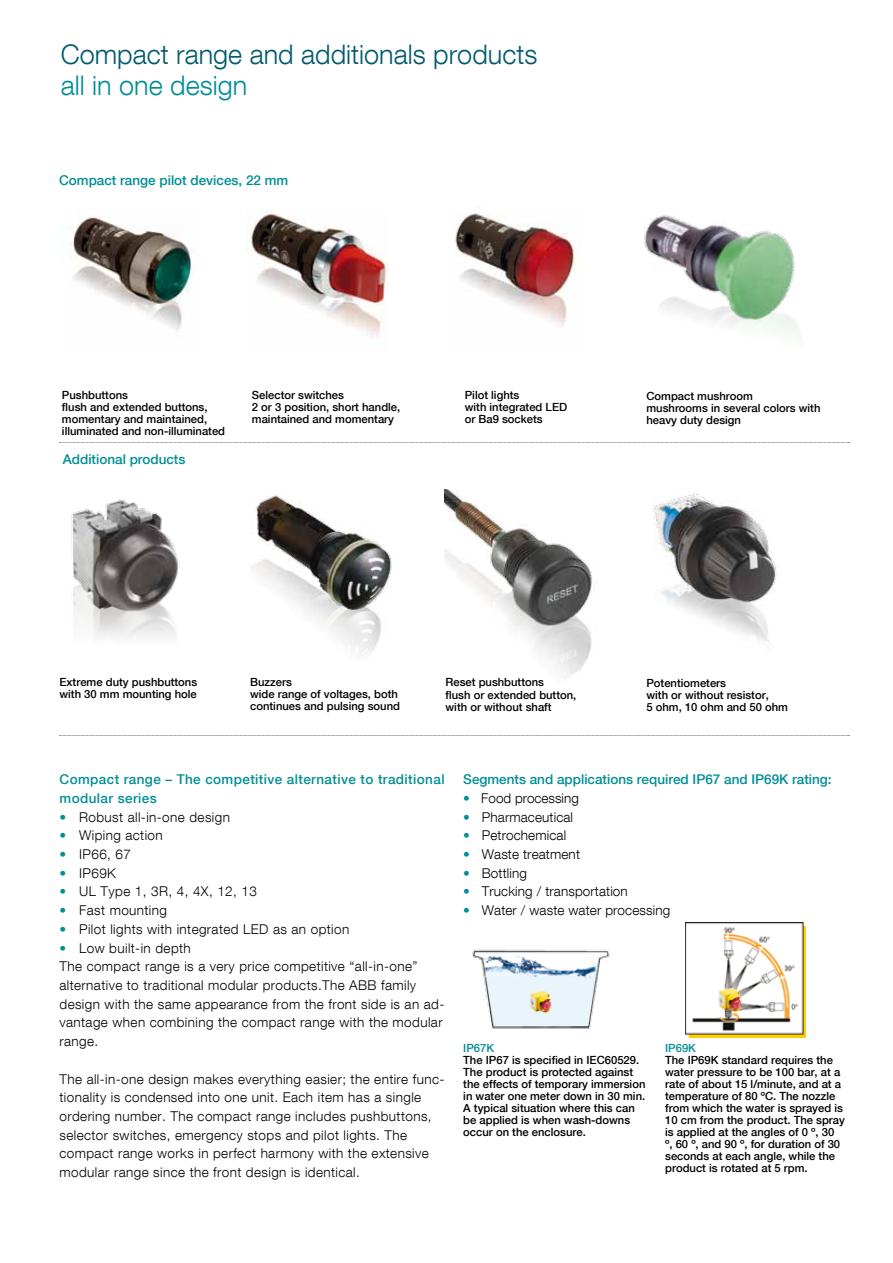
<style>
.page{position:relative;width:893px;height:1263px;background:#fff}
.page>*{position:absolute;margin:0;border:0;box-sizing:border-box;transform-origin:0 0}
.t1{font:300 27px "ABB Neue Helvetica";color:#005a6d}
.t2{font:300 27px "ABB Neue Helvetica";color:#008e96}
.t3{font:300 13.5px/18.8px "ABB Neue Helvetica";letter-spacing:.03em;color:#000}
.t4{font:300 13.5px "ABB Neue Helvetica";letter-spacing:.01em;color:#000}
.t5{font:500 13.5px "ABB Neue Helvetica";color:#008e96}
.t6{font:500 13.5px/18.8px "ABB Neue Helvetica";letter-spacing:.03em;color:#008e96}
.t7{font:300 13.5px "ABB Neue Helvetica";color:#000}
.t8{font:500 11.25px/12px "ABB Neue Helvetica";color:#000}
.t9{font:500 11.25px "ABB Neue Helvetica";color:#008e96}
.s1{color:#008e96}
</style>
<div class="page">
<img style="left:71px;top:499px;width:109px;height:139px">
<img style="left:250px;top:495px;width:142px;height:160px">
<img style="left:653px;top:493px;width:124px;height:149px">
<svg style="left:60px;top:442px;width:789px;height:1px"></svg>
<img style="left:71px;top:216px;width:123px;height:115px">
<img style="left:250px;top:210px;width:138px;height:127px">
<svg style="left:60px;top:735px;width:789px;height:1px"></svg>
<img style="left:685px;top:923px;width:121px;height:114px">
<img style="left:455px;top:210px;width:122px;height:116px">
<img style="left:472px;top:949px;width:138px;height:80px">
<img style="left:445px;top:489px;width:150px;height:188px">
<img style="left:643px;top:215px;width:157px;height:120px">
<h1 class="t1" style="left:61px;top:38px;width:478px">Compact range and additionals products</h1>
<h1 class="t2" style="left:61px;top:69px;width:188px">all in one design</h1>
<p class="t5" style="left:59px;top:172px;width:231px">Compact range pilot devices, 22 mm</p>
<p class="t8" style="left:62px;top:389px;width:165px">Pushbuttons<br>flush and extended buttons, momentary and maintained, illuminated and non-illuminated</p>
<p class="t8" style="left:252px;top:389px;width:150px">Selector switches<br>2 or 3 position, short handle, maintained and momentary</p>
<p class="t5" style="left:63px;top:451px;width:124px">Additional products</p>
<p class="t8" style="left:465px;top:389px;width:104px">Pilot lights<br>with integrated LED or Ba9 sockets</p>
<p class="t8" style="left:646px;top:389px;width:176px">Compact mushroom<br>mushrooms in several colors with heavy duty design</p>
<p class="t8" style="left:250px;top:675px;width:151px">Buzzers<br>wide range of voltages, both continues and pulsing sound</p>
<p class="t8" style="left:60px;top:675px;width:139px">Extreme duty pushbuttons with 30 mm mounting hole</p>
<p class="t8" style="left:446px;top:676px;width:132px">Reset pushbuttons<br>flush or extended button, with or without shaft</p>
<p class="t8" style="left:646px;top:676px;width:143px">Potentiometers<br>with or without resistor,<br>5 ohm, 10 ohm and 50 ohm</p>
<p class="t6" style="left:60px;top:770px;width:387px">Compact range – The competitive alternative to traditional modular series</p>
<p class="t3" style="left:60px;top:807px;width:172px"><span class="s1">•</span> Robust all-in-one design</p>
<p class="t3" style="left:60px;top:826px;width:105px"><span class="s1">•</span> Wiping action</p>
<p class="t3" style="left:60px;top:844px;width:73px"><span class="s1">•</span> IP66, 67</p>
<p class="t3" style="left:60px;top:863px;width:58px"><span class="s1">•</span> IP69K</p>
<p class="t3" style="left:60px;top:882px;width:199px"><span class="s1">•</span> UL Type 1, 3R, 4, 4X, 12, 13</p>
<p class="t3" style="left:60px;top:901px;width:109px"><span class="s1">•</span> Fast mounting</p>
<p class="t3" style="left:60px;top:919px;width:291px"><span class="s1">•</span> Pilot lights with integrated LED as an option</p>
<p class="t3" style="left:60px;top:938px;width:386px"><span class="s1">•</span> Low built-in depth<br>The compact range is a very price competitive “all-in-one” alternative to traditional modular products.The ABB family design with the same appearance from the front side is an ad&shy;vantage when combining the compact range with the modular range.</p>
<p class="t3" style="left:60px;top:1069px;width:386px">The all-in-one design makes everything easier; the entire func&shy;tionality is condensed into one unit. Each item has a single ordering number. The compact range includes pushbuttons, selector switches, emergency stops and pilot lights. The compact range works in perfect harmony with the extensive modular range since the front design is identical.</p>
<p class="t5" style="left:463px;top:771px;width:370px">Segments and applications required IP67 and IP69K rating:</p>
<p class="t7" style="left:463px;top:790px;width:117px"><span class="s1">•</span> Food processing</p>
<p class="t4" style="left:463px;top:808px;width:111px"><span class="s1">•</span> Pharmaceutical</p>
<p class="t4" style="left:463px;top:827px;width:104px"><span class="s1">•</span> Petrochemical</p>
<p class="t4" style="left:463px;top:846px;width:118px"><span class="s1">•</span> Waste treatment</p>
<p class="t4" style="left:463px;top:865px;width:65px"><span class="s1">•</span> Bottling</p>
<p class="t4" style="left:463px;top:883px;width:166px"><span class="s1">•</span> Trucking / transportation</p>
<p class="t4" style="left:463px;top:902px;width:209px"><span class="s1">•</span> Water / waste water processing</p>
<p class="t9" style="left:463px;top:1041px;width:32px">IP67K</p>
<p class="t8" style="left:463px;top:1054px;width:184px">The IP67 is specified in IEC60529.<br>The product is protected against the effects of temporary immersion in water one meter down in 30 min.<br>A typical situation where this can be applied is when wash-downs occur on the enclosure.</p>
<p class="t9" style="left:665px;top:1041px;width:32px">IP69K</p>
<p class="t8" style="left:665px;top:1054px;width:181px">The IP69K standard requires the water pressure to be 100 bar, at a rate of about 15 l/minute, and at a temperature of 80 ºC. The nozzle from which the water is sprayed is<br>10 cm from the product. The spray is applied at the angles of 0 º, 30<br>º, 60 º, and 90 º, for duration of 30 seconds at each angle, while the product is rotated at 5 rpm.</p>
</div>
